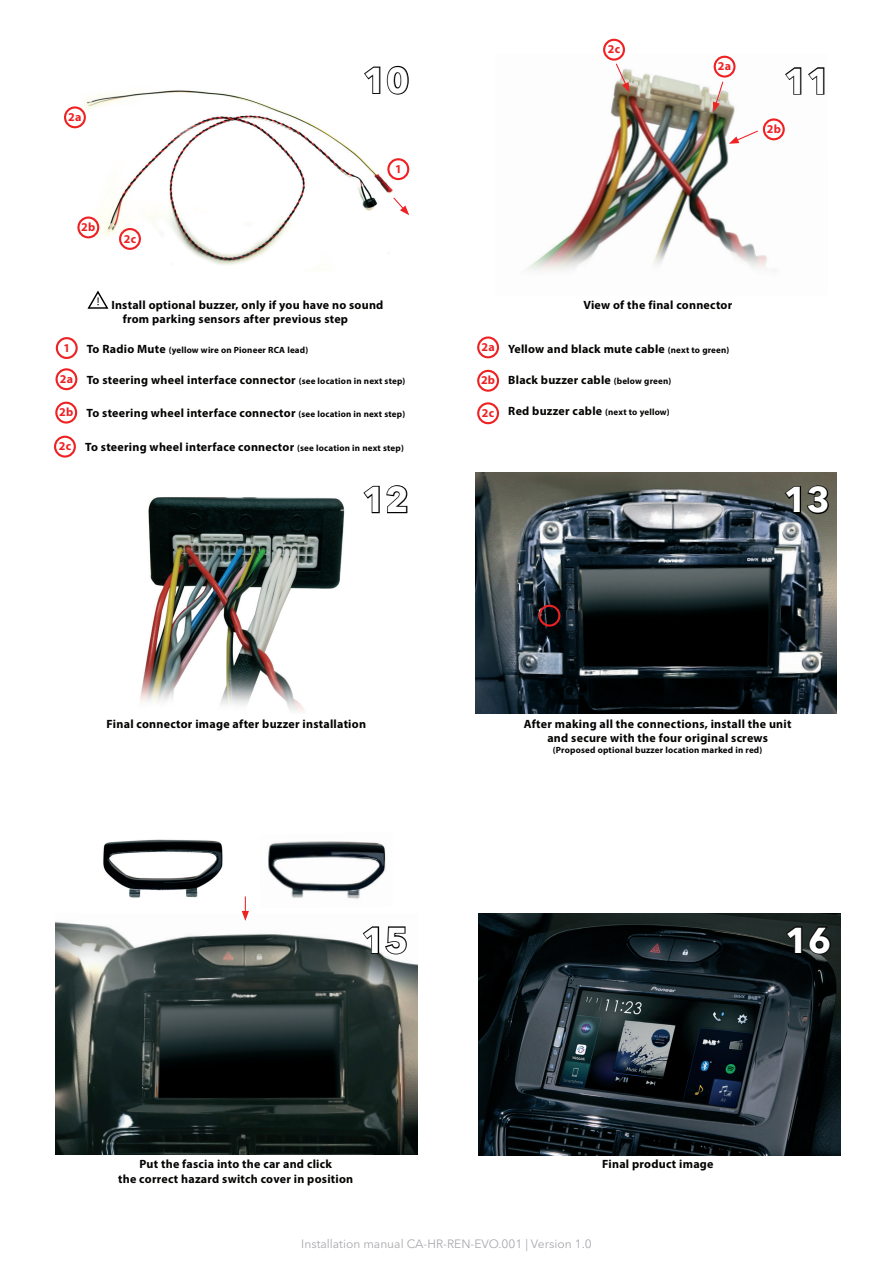
<style>
.page{position:relative;width:893px;height:1263px;background:#fff}
.page>*{position:absolute;margin:0;border:0;box-sizing:border-box;transform-origin:0 0}
.t1{font:700 35.7px "Avenir Next LT Pro";color:#fff}
.t2{font:700 12px/14.4px "Myriad Pro";letter-spacing:.02em;color:#040503;text-align:center}
.t3{font:12px "Avenir Next LT Pro";color:#a8a9ad}
.t4{font:700 12px "Myriad Pro";letter-spacing:.02em;color:#ee2123}
.t5{font:700 9px "Myriad Pro";letter-spacing:.02em;color:#040503}
.s1{font-size:12px}
.s2{font-size:9px}
</style>
<div class="page">
<img style="left:56px;top:921px;width:361px;height:233px">
<img style="left:70px;top:90px;width:340px;height:180px">
<img style="left:479px;top:913px;width:362px;height:242px">
<img style="left:268px;top:841px;width:118px;height:58px">
<img style="left:140px;top:497px;width:205px;height:215px">
<img style="left:476px;top:473px;width:361px;height:241px">
<img style="left:525px;top:54px;width:260px;height:217px">
<svg style="left:363px;top:485px;width:45px;height:29px"></svg>
<svg style="left:783px;top:66px;width:42px;height:30px"></svg>
<svg style="left:361px;top:925px;width:47px;height:30px"></svg>
<svg style="left:783px;top:484px;width:47px;height:31px"></svg>
<svg style="left:87px;top:290px;width:22px;height:19px"></svg>
<svg style="left:363px;top:65px;width:47px;height:31px"></svg>
<svg style="left:784px;top:925px;width:48px;height:30px"></svg>
<div style="left:387px;top:158px;width:22px;height:22px;border:2px solid #ee2123;border-radius:50%"></div>
<div style="left:77px;top:216px;width:22px;height:22px;border:2px solid #ee2123;border-radius:50%"></div>
<div style="left:119px;top:228px;width:22px;height:22px;border:2px solid #ee2123;border-radius:50%"></div>
<div style="left:64px;top:106px;width:22px;height:22px;border:2px solid #ee2123;border-radius:50%"></div>
<svg style="left:392px;top:196px;width:17px;height:19px"></svg>
<div style="left:603px;top:39px;width:22px;height:22px;border:2px solid #ee2123;border-radius:50%"></div>
<div style="left:763px;top:118px;width:22px;height:22px;border:2px solid #ee2123;border-radius:50%"></div>
<svg style="left:615px;top:62px;width:14px;height:31px"></svg>
<svg style="left:713px;top:80px;width:11px;height:32px"></svg>
<svg style="left:729px;top:130px;width:30px;height:14px"></svg>
<div style="left:56px;top:337px;width:22px;height:22px;border:2px solid #ee2123;border-radius:50%"></div>
<div style="left:55px;top:368px;width:22px;height:22px;border:2px solid #ee2123;border-radius:50%"></div>
<div style="left:54px;top:436px;width:22px;height:22px;border:2px solid #ee2123;border-radius:50%"></div>
<svg style="left:242px;top:896px;width:7px;height:25px"></svg>
<div style="left:55px;top:402px;width:22px;height:22px;border:2px solid #ee2123;border-radius:50%"></div>
<div style="left:714px;top:56px;width:21px;height:22px;border:2px solid #ee2123;border-radius:50%"></div>
<div style="left:477px;top:336px;width:22px;height:22px;border:2px solid #ee2123;border-radius:50%"></div>
<div style="left:477px;top:402px;width:22px;height:22px;border:2px solid #ee2123;border-radius:50%"></div>
<div style="left:477px;top:370px;width:22px;height:22px;border:2px solid #ee2123;border-radius:50%"></div>
<div style="left:539px;top:605px;width:21px;height:22px;border:2px solid #ee2123;border-radius:50%"></div>
<img style="left:103px;top:839px;width:120px;height:59px">
<p class="t4" style="left:68px;top:109px;width:15px">2a</p>
<p class="t4" style="left:81px;top:219px;width:16px">2b</p>
<p class="t4" style="left:124px;top:231px;width:14px">2c</p>
<h1 class="t1" style="left:363px;top:58px;width:48px">10</h1>
<p class="t4" style="left:395px;top:161px;width:8px">1</p>
<p class="t2" style="left:123px;top:297px;width:262px;text-align:left;text-indent:-11px">Install optional buzzer, only if you have no sound from parking sensors after previous step</p>
<p class="t4" style="left:608px;top:41px;width:14px">2c</p>
<p class="t4" style="left:718px;top:58px;width:15px">2a</p>
<p class="t2" style="left:584px;top:298px;width:150px">View of the final connector</p>
<p class="t4" style="left:63px;top:340px;width:8px">1</p>
<p class="t4" style="left:60px;top:371px;width:15px">2a</p>
<p class="t4" style="left:59px;top:404px;width:16px">2b</p>
<p class="t4" style="left:59px;top:438px;width:14px">2c</p>
<p class="t4" style="left:481px;top:339px;width:15px">2a</p>
<p class="t4" style="left:481px;top:373px;width:16px">2b</p>
<p class="t4" style="left:482px;top:405px;width:14px">2c</p>
<p class="t5" style="left:87px;top:344px;width:223px"><span class="s1">To Radio Mute</span> (yellow wire on Pioneer RCA lead)</p>
<p class="t2" style="left:508px;top:341px;width:223px">Yellow and black mute cable <span class="s2">(next to green)</span></p>
<p class="t2" style="left:87px;top:372px;width:320px">To steering wheel interface connector <span class="s2">(see location in next step)</span></p>
<p class="t2" style="left:508px;top:372px;width:165px">Black buzzer cable <span class="s2">(below green)</span></p>
<p class="t2" style="left:87px;top:406px;width:320px">To steering wheel interface connector <span class="s2">(see location in next step)</span></p>
<p class="t2" style="left:85px;top:440px;width:320px">To steering wheel interface connector <span class="s2">(see location in next step)</span></p>
<p class="t2" style="left:508px;top:404px;width:163px">Red buzzer cable <span class="s2">(next to yellow)</span></p>
<h1 class="t1" style="left:363px;top:478px;width:48px">12</h1>
<h1 class="t1" style="left:784px;top:59px;width:48px">11</h1>
<p class="t4" style="left:767px;top:121px;width:16px">2b</p>
<h1 class="t1" style="left:784px;top:478px;width:48px">13</h1>
<p class="t2" style="left:107px;top:716px;width:261px">Final connector image after buzzer installation</p>
<p class="t2" style="left:524px;top:716px;width:269px">After making all the connections, install the unit and secure with the four original screws</p>
<p class="t5" style="left:553px;top:744px;width:211px">(Proposed optional buzzer location marked in red)</p>
<h1 class="t1" style="left:362px;top:918px;width:48px">15</h1>
<h1 class="t1" style="left:785px;top:918px;width:48px">16</h1>
<p class="t2" style="left:118px;top:1157px;width:237px">Put the fascia into the car and click<br>the correct hazard switch cover in position</p>
<p class="t2" style="left:602px;top:1157px;width:113px">Final product image</p>
<p class="t3" style="left:301px;top:1236px;width:292px">Installation manual CA-HR-REN-EVO.001 | Version 1.0</p>
</div>
